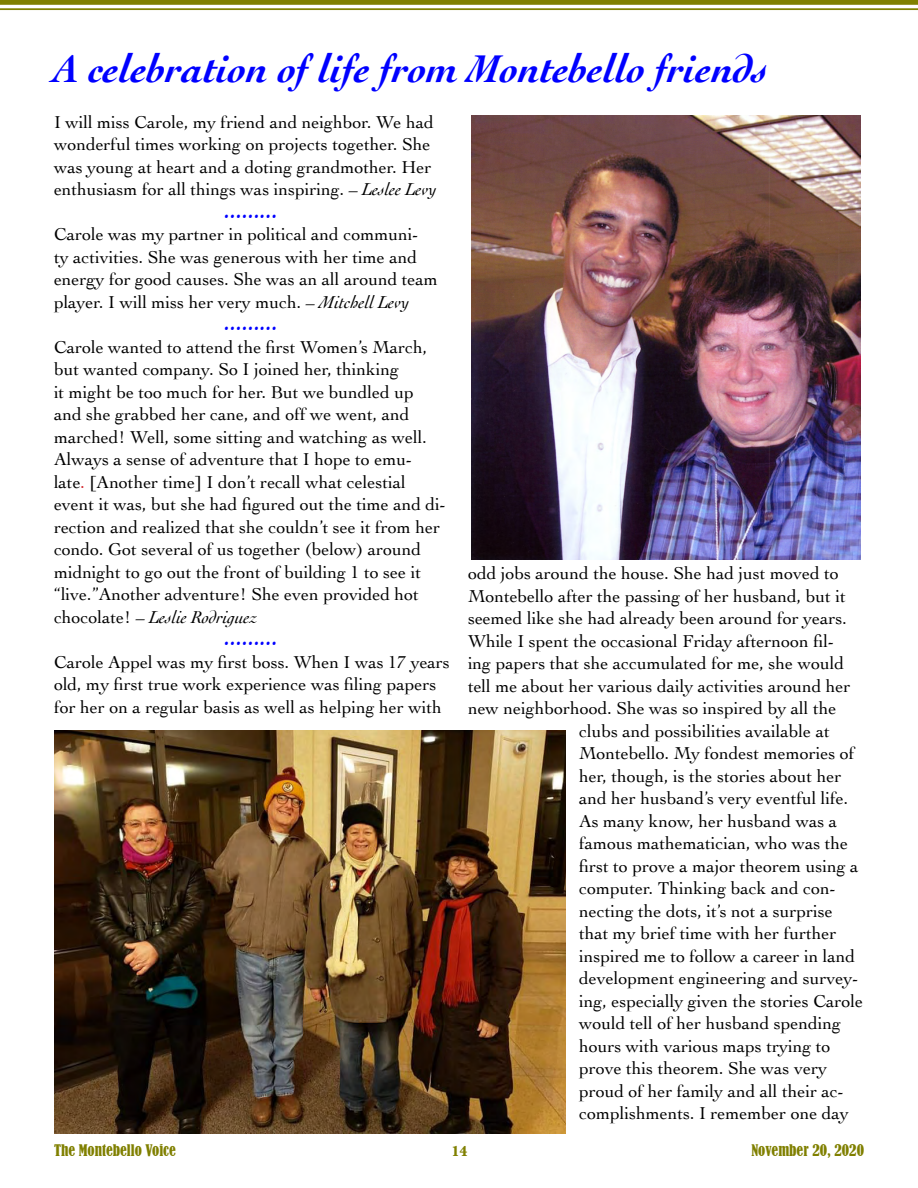
<style>
.page{position:relative;width:918px;height:1188px;background:#fff}
.page>*{position:absolute;margin:0;border:0;box-sizing:border-box;transform-origin:0 0}
.t1{font:italic 700 40.5px "Cochin";color:#00f}
.t2{font:italic 27px "Cochin";color:#00f}
.t3{font:18px/22.5px "Cochin";color:#000}
.t4{font:condensed 15px "Bernard";color:#808000}
.t5{font:700 15px "Baskerville";color:#808000}
.s1{font-style:italic}
.s2{color:#d2232a}
</style>
<div class="page">
<div style="left:0;top:0;width:918px;height:5px;background:#808000"></div>
<hr style="left:0;top:8px;width:918px;height:2px;background:#808000">
<img style="left:54px;top:731px;width:512px;height:402px">
<img style="left:471px;top:115px;width:390px;height:445px">
<h1 class="t1" style="left:55px;top:42px;width:715px">A celebration of life from Montebello friends</h1>
<p class="t3" style="left:54px;top:110px;width:384px">I will miss Carole, my friend and neighbor. We had wonderful times working on projects together. She was young at heart and a doting grandmother. Her enthusiasm for all things was inspiring. – <span class="s1">Leslee Levy</span></p>
<h2 class="t2" style="left:225px;top:191px;width:55px">.........</h2>
<p class="t3" style="left:54px;top:222px;width:385px">Carole was my partner in political and communi-<br>ty activities. She was generous with her time and energy for good causes. She was an all around team player. I will miss her very much. – <span class="s1">Mitchell Levy</span></p>
<h2 class="t2" style="left:225px;top:303px;width:55px">.........</h2>
<p class="t3" style="left:54px;top:335px;width:393px">Carole wanted to attend the first Women’s March, but wanted company. So I joined her, thinking<br>it might be too much for her. But we bundled up<br>and she grabbed her cane, and off we went, and marched! Well, some sitting and watching as well.<br>Always a sense of adventure that I hope to emu&shy;late<span class="s2">.</span> [Another time] I don’t recall what celestial event it was, but she had figured out the time and di&shy;rection and realized that she couldn’t see it from her condo. Got several of us together (below) around midnight to go out the front of building 1 to see it “live.”Another adventure! She even provided hot chocolate! – <span class="s1">Leslie Rodriguez</span></p>
<h2 class="t2" style="left:225px;top:618px;width:55px">.........</h2>
<p class="t3" style="left:54px;top:650px;width:397px">Carole Appel was my first boss. When I was 17 years old, my first true work experience was filing papers for her on a regular basis as well as helping her with</p>
<p class="t3" style="left:468px;top:561px;width:372px">odd jobs around the house. She had just moved to</p>
<p class="t3" style="left:468px;top:584px;width:379px">Montebello after the passing of her husband, but it</p>
<p class="t3" style="left:468px;top:606px;width:381px">seemed like she had already been around for years.</p>
<p class="t3" style="left:468px;top:629px;width:368px">While I spent the occasional Friday afternoon fil-</p>
<p class="t3" style="left:468px;top:651px;width:378px">ing papers that she accumulated for me, she would</p>
<p class="t3" style="left:468px;top:674px;width:384px">tell me about her various daily activities around her</p>
<p class="t3" style="left:468px;top:696px;width:370px">new neighborhood. She was so inspired by all the</p>
<p class="t3" style="left:579px;top:719px;width:252px">clubs and possibilities available at</p>
<p class="t3" style="left:579px;top:741px;width:277px">Montebello. My fondest memories of</p>
<p class="t3" style="left:579px;top:764px;width:264px">her, though, is the stories about her</p>
<p class="t3" style="left:579px;top:786px;width:271px">and her husband’s very eventful life.</p>
<p class="t3" style="left:579px;top:809px;width:260px">As many know, her husband was a</p>
<p class="t3" style="left:579px;top:831px;width:271px">famous mathematician, who was the</p>
<p class="t3" style="left:579px;top:854px;width:281px">first to prove a major theorem using a</p>
<p class="t3" style="left:579px;top:876px;width:258px">computer. Thinking back and con-</p>
<p class="t3" style="left:579px;top:899px;width:255px">necting the dots, it’s not a surprise</p>
<p class="t3" style="left:579px;top:921px;width:259px">that my brief time with her further</p>
<p class="t3" style="left:579px;top:944px;width:278px">inspired me to follow a career in land</p>
<p class="t3" style="left:579px;top:966px;width:281px">development engineering and survey-</p>
<p class="t3" style="left:579px;top:989px;width:285px">ing, especially given the stories Carole</p>
<p class="t3" style="left:579px;top:1011px;width:264px">would tell of her husband spending</p>
<p class="t3" style="left:579px;top:1034px;width:253px">hours with various maps trying to</p>
<p class="t3" style="left:579px;top:1056px;width:249px">prove this theorem. She was very</p>
<p class="t3" style="left:579px;top:1079px;width:266px">proud of her family and all their ac-</p>
<p class="t3" style="left:579px;top:1101px;width:271px">complishments. I remember one day</p>
<p class="t4" style="left:54px;top:1141px;width:123px">The Montebello Voice</p>
<p class="t5" style="left:452px;top:1140px;width:18px">14</p>
<p class="t4" style="left:751px;top:1141px;width:114px">November 20, 2020</p>
</div>
